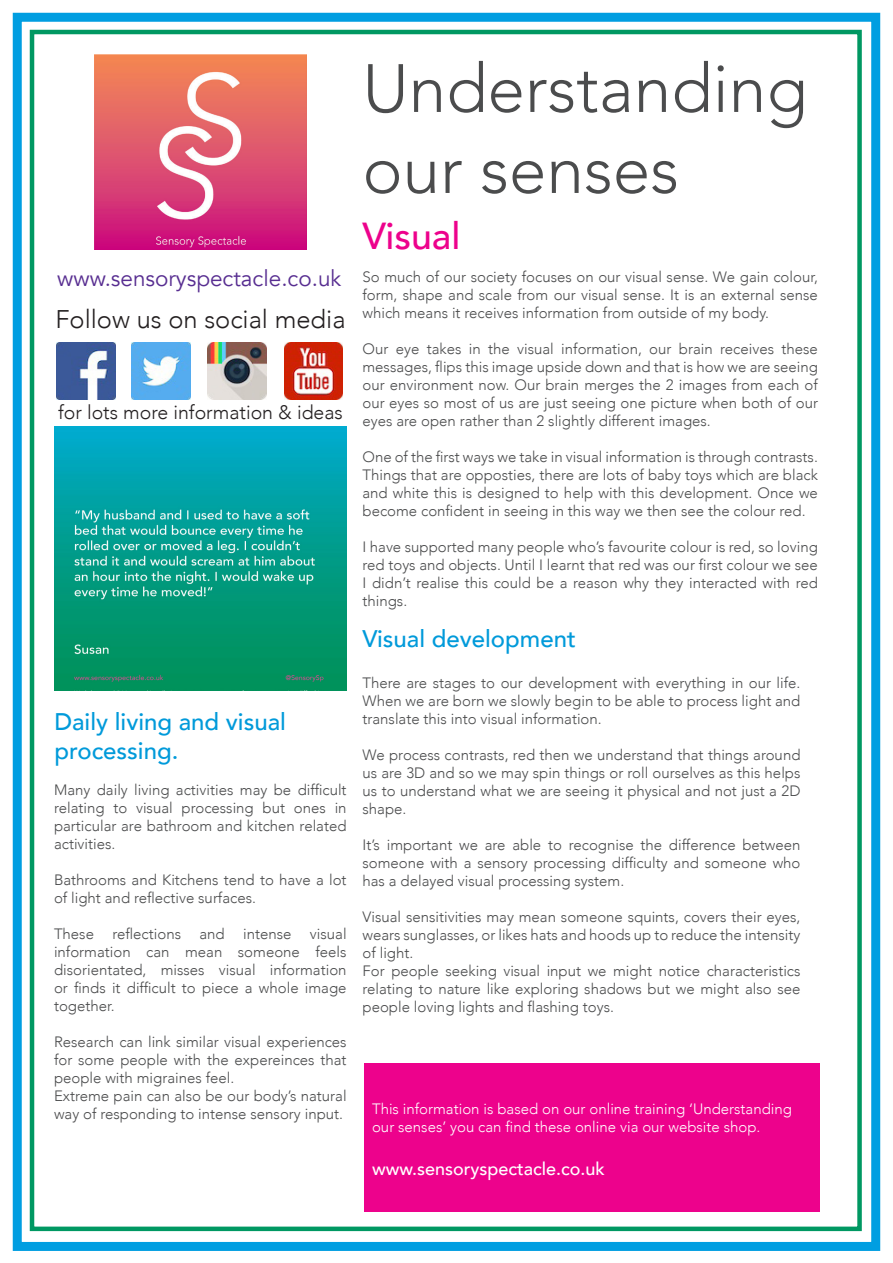
<style>
.page{position:relative;width:893px;height:1263px;background:#fff}
.page>*{position:absolute;margin:0;border:0;box-sizing:border-box;transform-origin:0 0}
.t1{font:300 67.5px/81px "Avenir";color:#4b4c4d}
.t2{font:500 37.5px "Avenir";color:#ed028c}
.t3{font:300 25.5px "Avenir";color:#231f20}
.t4{font:500 24px/28.8px "Avenir";color:#019ada}
.t5{font:22.5px "Avenir";color:#582e91}
.t6{font:300 19.5px "Avenir";color:#231f20}
.t7{font:500 18px "Avenir";color:#fff}
.t8{font:300 15px/18px "Avenir";color:#4b4c4d;text-align:justify}
.t9{font:300 15px/18px "Avenir";color:#fff}
</style>
<div class="page">
<div style="left:13px;top:13px;width:867px;height:1238px;border:9px solid #009ee1"></div>
<div style="left:30px;top:30px;width:832px;height:1201px;border:4px solid #009862"></div>
<img style="left:94px;top:54px;width:213px;height:195px">
<img style="left:54px;top:426px;width:293px;height:264px">
<img style="left:284px;top:342px;width:59px;height:58px">
<div style="left:364px;top:1063px;width:455px;height:149px;background:#ed028c"></div>
<img style="left:207px;top:342px;width:59px;height:58px">
<img style="left:132px;top:342px;width:58px;height:58px">
<img style="left:57px;top:342px;width:58px;height:58px">
<p class="t5" style="left:57px;top:265px;width:286px">www.sensoryspectacle.co.uk</p>
<p class="t3" style="left:55px;top:305px;width:292px">Follow us on social media</p>
<p class="t6" style="left:58px;top:401px;width:286px">for lots more information &amp; ideas</p>
<p class="t4" style="left:54px;top:706px;width:233px">Daily living and visual processing.</p>
<p class="t8" style="left:54px;top:781px;width:294px">Many daily living activities may be difficult relating to visual processing but ones in particular are bathroom and kitchen related activities.</p>
<p class="t8" style="left:54px;top:871px;width:294px">Bathrooms and Kitchens tend to have a lot of light and reflective surfaces.</p>
<p class="t8" style="left:54px;top:925px;width:294px">These reflections and intense visual information can mean someone feels disorientated, misses visual information or finds it difficult to piece a whole image together.</p>
<p class="t8" style="left:54px;top:1033px;width:294px">Research can link similar visual experiences for some people with the expereinces that people with migraines feel.</p>
<p class="t8" style="left:54px;top:1087px;width:294px">Extreme pain can also be our body’s natural way of responding to intense sensory input.</p>
<p class="t1" style="left:362px;top:48px;width:447px">Understanding our senses</p>
<p class="t2" style="left:362px;top:203px;width:99px">Visual</p>
<p class="t8" style="left:362px;top:268px;width:457px">So much of our society focuses on our visual sense. We gain colour, form, shape and scale from our visual sense. It is an external sense which means it receives information from outside of my body.</p>
<p class="t8" style="left:362px;top:340px;width:457px">Our eye takes in the visual information, our brain receives these messages, flips this image upside down and that is how we are seeing our environment now. Our brain merges the 2 images from each of our eyes so most of us are just seeing one picture when both of our eyes are open rather than 2 slightly different images.</p>
<p class="t8" style="left:362px;top:448px;width:457px">One of the first ways we take in visual information is through contrasts.<br>Things that are opposties, there are lots of baby toys which are black and white this is designed to help with this development. Once we become confident in seeing in this way we then see the colour red.</p>
<p class="t8" style="left:362px;top:538px;width:457px">I have supported many people who’s favourite colour is red, so loving red toys and objects. Until I learnt that red was our first colour we see I didn’t realise this could be a reason why they interacted with red things.</p>
<p class="t4" style="left:362px;top:623px;width:215px">Visual development</p>
<p class="t8" style="left:362px;top:673px;width:439px">There are stages to our development with everything in our life.<br>When we are born we slowly begin to be able to process light and translate this into visual information.</p>
<p class="t8" style="left:362px;top:745px;width:439px">We process contrasts, red then we understand that things around us are 3D and so we may spin things or roll ourselves as this helps us to understand what we are seeing it physical and not just a 2D shape.</p>
<p class="t8" style="left:362px;top:835px;width:439px">It’s important we are able to recognise the difference between someone with a sensory processing difficulty and someone who has a delayed visual processing system.</p>
<p class="t8" style="left:362px;top:907px;width:439px">Visual sensitivities may mean someone squints, covers their eyes, wears sunglasses, or likes hats and hoods up to reduce the intensity of light.</p>
<p class="t8" style="left:362px;top:961px;width:439px">For people seeking visual input we might notice characteristics relating to nature like exploring shadows but we might also see people loving lights and flashing toys.</p>
<p class="t9" style="left:372px;top:1100px;width:421px">This information is based on our online training ‘Understanding our senses’ you can find these online via our website shop.</p>
<p class="t7" style="left:372px;top:1153px;width:234px">www.sensoryspectacle.co.uk</p>
</div>
